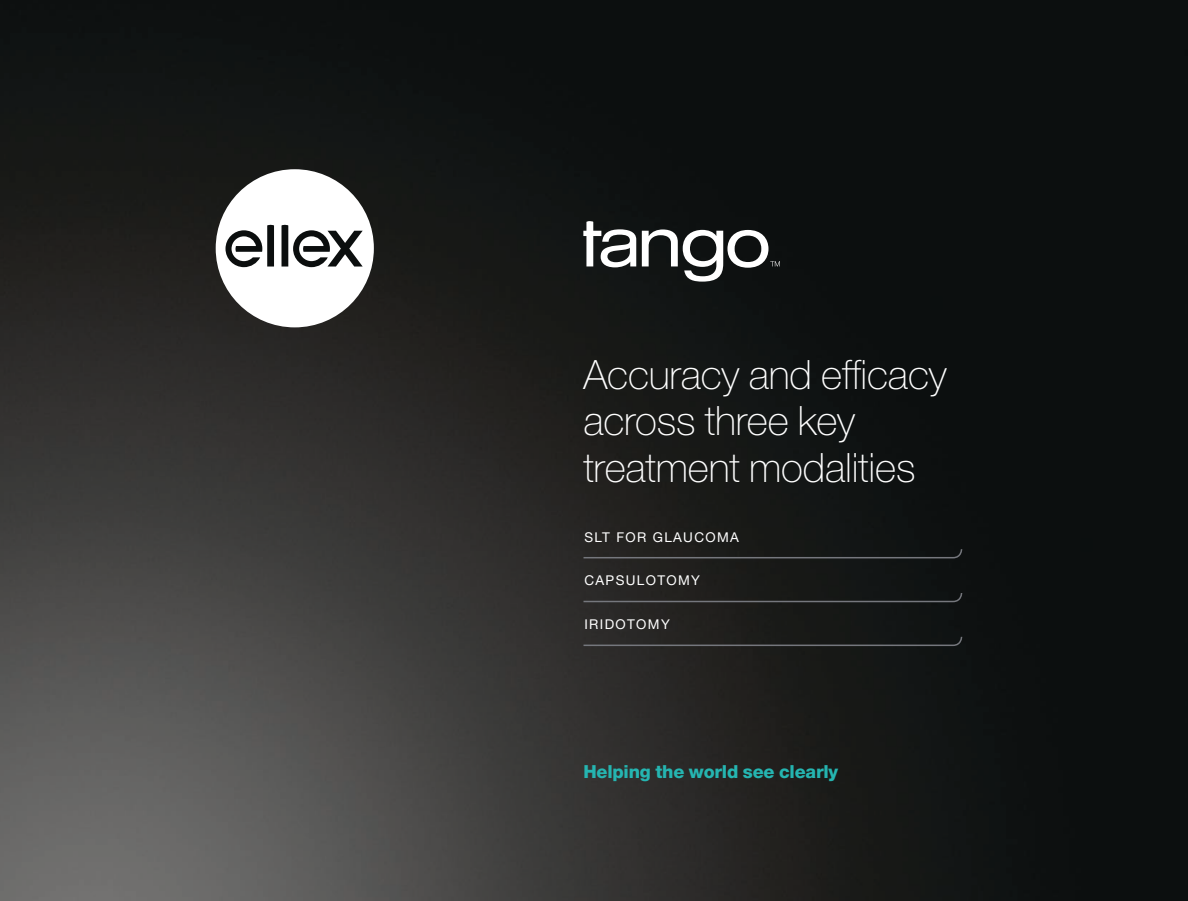
<style>
.page{position:relative;width:1188px;height:901px;background:#fff}
.page>*{position:absolute;margin:0;border:0;box-sizing:border-box;transform-origin:0 0}
.t1{font:100 40.5px/46.5px "Helvetica Neue LT Std";letter-spacing:-.005em;color:#fff}
.t2{font:800 18px "Helvetica Neue LT Std";letter-spacing:-.01em;color:#25b5b1}
.t3{font:13.5px "Helvetica Neue LT Std";letter-spacing:.1em;color:#fff}
</style>
<div class="page">
<img style="left:0;top:0;width:1188px;height:901px">
<svg style="left:216px;top:169px;width:158px;height:158px"></svg>
<svg style="left:583px;top:221px;width:53px;height:46px"></svg>
<svg style="left:642px;top:229px;width:138px;height:53px"></svg>
<svg style="left:582px;top:548px;width:381px;height:11px;background:#252626"></svg>
<svg style="left:582px;top:592px;width:381px;height:11px;background:#272827"></svg>
<svg style="left:582px;top:635px;width:381px;height:12px;background:#272827"></svg>
<p class="t1" style="left:583px;top:351px;width:365px">Accuracy and efficacy across three key treatment modalities</p>
<p class="t3" style="left:584px;top:529px;width:156px">SLT FOR GLAUCOMA</p>
<p class="t3" style="left:584px;top:572px;width:117px">CAPSULOTOMY</p>
<p class="t3" style="left:584px;top:616px;width:87px">IRIDOTOMY</p>
<p class="t2" style="left:583px;top:761px;width:256px">Helping the world see clearly</p>
</div>
